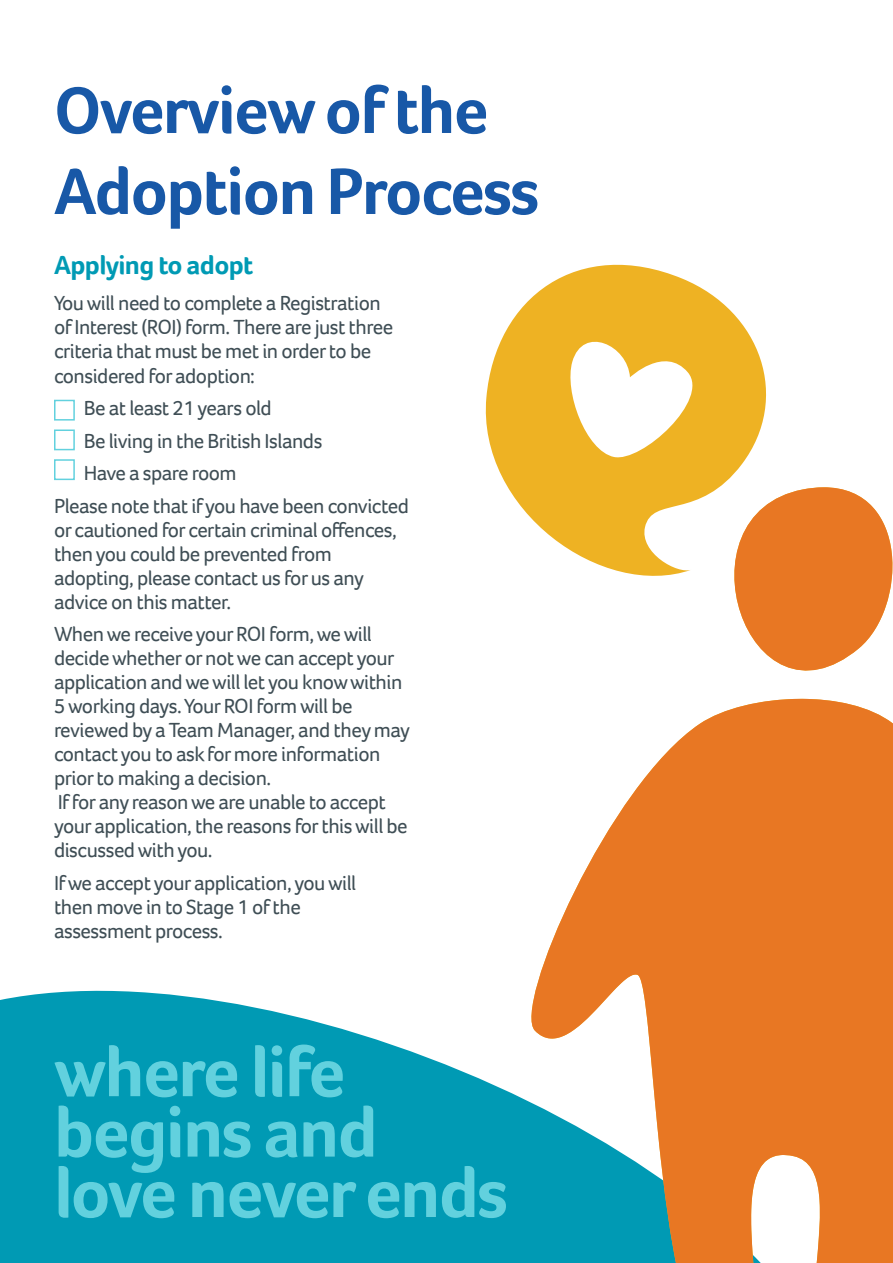
<style>
.page{position:relative;width:893px;height:1263px;background:#fff}
.page>*{position:absolute;margin:0;border:0;box-sizing:border-box;transform-origin:0 0}
.t1{font:700 72px/60.4px "Foco";letter-spacing:-.025em;color:#62d1de}
.t2{font:700 67.5px/81px "Foco";letter-spacing:-.025em;color:#1858a7}
.t3{font:700 27px "Foco";letter-spacing:-.025em;color:#009ab4}
.t4{font:21px/24px "Foco";letter-spacing:-.025em;color:#3f4e55}
</style>
<div class="page">
<div style="left:54px;top:400px;width:21px;height:21px;border:2px solid #62d1de"></div>
<div style="left:54px;top:429px;width:21px;height:21px;border:2px solid #62d1de"></div>
<div style="left:54px;top:459px;width:21px;height:21px;border:2px solid #62d1de"></div>
<svg style="left:0;top:990px;width:512px;height:273px;background:#1ca5bc"></svg>
<svg style="left:737px;top:487px;width:156px;height:184px;fill:#e87723"></svg>
<svg style="left:512px;top:699px;width:381px;height:564px;fill:#e87723"></svg>
<svg style="left:485px;top:264px;width:306px;height:337px;fill:#eeb223"></svg>
<h2 class="t2" style="left:54px;top:69px;width:487px">Overview of the<br>Adoption Process</h2>
<p class="t3" style="left:54px;top:247px;width:201px">Applying to adopt</p>
<p class="t4" style="left:54px;top:291px;width:341px">You will need to complete a Registration of Interest (ROI) form. There are just three criteria that must be met in order to be considered for adoption:</p>
<p class="t4" style="left:84px;top:396px;width:189px">Be at least 21 years old</p>
<p class="t4" style="left:84px;top:428px;width:240px">Be living in the British Islands</p>
<p class="t4" style="left:84px;top:461px;width:154px">Have a spare room</p>
<p class="t4" style="left:54px;top:493px;width:356px">Please note that if you have been convicted</p>
<p class="t4" style="left:54px;top:517px;width:344px">or cautioned for certain criminal offences, then you could be prevented from adopting, please contact us for us any advice on this matter.</p>
<p class="t4" style="left:54px;top:622px;width:357px">When we receive your ROI form, we will decide whether or not we can accept your application and we will let you know within 5 working days. Your ROI form will be reviewed by a Team Manager, and they may contact you to ask for more information prior to making a decision.<br>If for any reason we are unable to accept your application, the reasons for this will be discussed with you.</p>
<p class="t4" style="left:54px;top:870px;width:304px">If we accept your application, you will then move in to Stage 1 of the assessment process.</p>
<h1 class="t1" style="left:54px;top:1041px;width:456px">where life begins and love never ends</h1>
</div>
